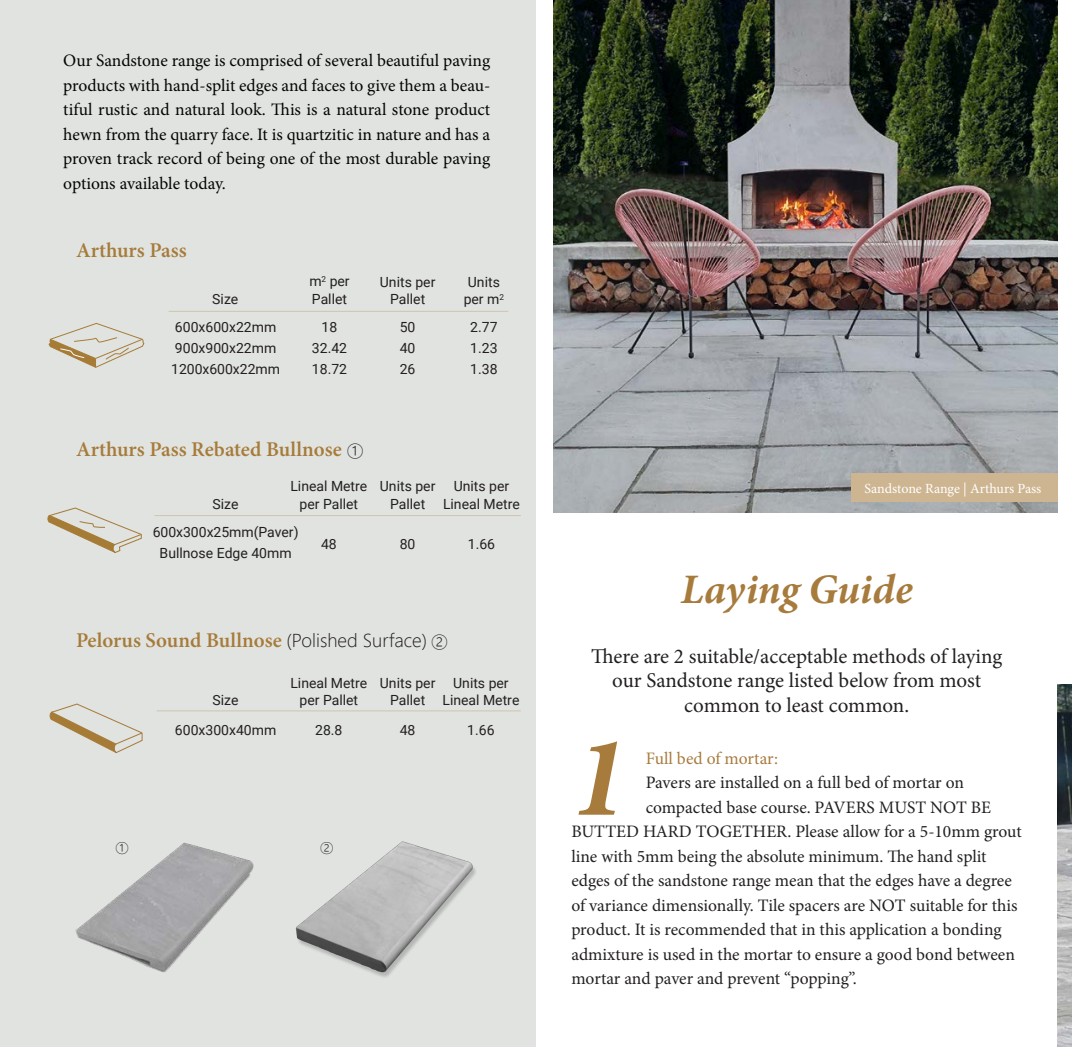
<style>
.page{position:relative;width:1072px;height:1047px;background:#fff}
.page>*{position:absolute;margin:0;border:0;box-sizing:border-box;transform-origin:0 0}
.t1{font:italic 700 115.5px "Minion Pro";color:#a77b3c}
.t2{font:italic 700 42px "Minion Pro";letter-spacing:-.005em;color:#a77b3c}
.t3{font:21px/24.5px "Minion Pro";letter-spacing:-.005em;color:#231f20;text-align:center}
.t4{font:600 21px "Minion Pro";color:#a77b3a}
.t5{font:17.5px/24.5px "Minion Pro";color:#231f20}
.t6{font:17.5px/24.5px "Minion Pro";letter-spacing:-.005em;color:#040503;text-align:justify}
.t7{font:17.5px "Minion Pro";letter-spacing:.005em;color:#a77b3e}
.t8{font:14px "Roboto";color:#231f20}
.t9{font:14px "Minion Pro";letter-spacing:-.005em;color:#fff}
.t10{font:300 14px "Microsoft Jheng Hei";color:#231f20}
.s1{font-family:"Microsoft Jheng Hei";font-weight:300;font-size:17.5px;color:#231f20}
</style>
<div class="page">
<div style="left:0;top:0;width:536px;height:1047px;background:#e0e3e0"></div>
<img style="left:291px;top:824px;width:188px;height:154px">
<img style="left:553px;top:0;width:504px;height:512px">
<img style="left:1057px;top:685px;width:14px;height:362px">
<div style="left:851px;top:474px;width:206px;height:28px;background:#ceb591"></div>
<svg style="left:48px;top:507px;width:94px;height:46px;background:#d5d1c2"></svg>
<svg style="left:50px;top:703px;width:93px;height:50px;background:#d6d2c4"></svg>
<hr style="left:154px;top:515px;width:367px;height:1px;background:#a77b38">
<hr style="left:157px;top:710px;width:364px;height:1px;background:#a77b38">
<svg style="left:49px;top:323px;width:95px;height:45px;background:#d7d2c5"></svg>
<hr style="left:169px;top:311px;width:339px;height:1px;background:#a77b38">
<img style="left:73px;top:824px;width:187px;height:154px">
<p class="t6" style="left:63px;top:48px;width:428px">Our Sandstone range is comprised of several beautiful paving products with hand-split edges and faces to give them a beau&shy;tiful rustic and natural look. This is a natural stone product hewn from the quarry face. It is quartzitic in nature and has a proven track record of being one of the most durable paving options available today.</p>
<p class="t4" style="left:76px;top:236px;width:112px">Arthurs Pass</p>
<p class="t8" style="left:212px;top:290px;width:28px">Size</p>
<p class="t8" style="left:175px;top:317px;width:103px">600x600x22mm</p>
<p class="t8" style="left:175px;top:338px;width:103px">900x900x22mm</p>
<p class="t8" style="left:171px;top:359px;width:110px">1200x600x22mm</p>
<p class="t8" style="left:309px;top:271px;width:42px">m<sup>2</sup> per</p>
<p class="t8" style="left:312px;top:289px;width:37px">Pallet</p>
<p class="t8" style="left:321px;top:318px;width:17px">18</p>
<p class="t8" style="left:312px;top:339px;width:37px">32.42</p>
<p class="t8" style="left:312px;top:360px;width:37px">18.72</p>
<p class="t8" style="left:380px;top:272px;width:57px">Units per</p>
<p class="t8" style="left:390px;top:289px;width:37px">Pallet</p>
<p class="t8" style="left:400px;top:317px;width:17px">50</p>
<p class="t8" style="left:400px;top:338px;width:17px">40</p>
<p class="t8" style="left:400px;top:359px;width:17px">26</p>
<p class="t8" style="left:468px;top:272px;width:34px">Units</p>
<p class="t8" style="left:463px;top:289px;width:42px">per m<sup>2</sup></p>
<p class="t8" style="left:470px;top:318px;width:29px">2.77</p>
<p class="t8" style="left:470px;top:339px;width:29px">1.23</p>
<p class="t8" style="left:470px;top:360px;width:29px">1.38</p>
<p class="t4" style="left:76px;top:434px;width:289px">Arthurs Pass Rebated Bullnose <span class="s1">①</span></p>
<p class="t8" style="left:290px;top:476px;width:78px">Lineal Metre</p>
<p class="t8" style="left:299px;top:494px;width:60px">per Pallet</p>
<p class="t8" style="left:153px;top:522px;width:147px">600x300x25mm(Paver)</p>
<p class="t8" style="left:160px;top:543px;width:133px">Bullnose Edge 40mm</p>
<p class="t8" style="left:212px;top:494px;width:28px">Size</p>
<p class="t8" style="left:321px;top:534px;width:17px">48</p>
<p class="t8" style="left:380px;top:476px;width:57px">Units per</p>
<p class="t8" style="left:390px;top:494px;width:37px">Pallet</p>
<p class="t8" style="left:454px;top:476px;width:57px">Units per</p>
<p class="t8" style="left:443px;top:494px;width:78px">Lineal Metre</p>
<p class="t8" style="left:400px;top:534px;width:17px">80</p>
<p class="t8" style="left:468px;top:534px;width:29px">1.66</p>
<p class="t4" style="left:76px;top:626px;width:374px">Pelorus Sound Bullnose <span class="s1">(Polished Surface) ②</span></p>
<p class="t8" style="left:212px;top:690px;width:28px">Size</p>
<p class="t8" style="left:175px;top:720px;width:103px">600x300x40mm</p>
<p class="t8" style="left:290px;top:673px;width:78px">Lineal Metre</p>
<p class="t8" style="left:299px;top:690px;width:60px">per Pallet</p>
<p class="t8" style="left:315px;top:720px;width:29px">28.8</p>
<p class="t8" style="left:380px;top:673px;width:57px">Units per</p>
<p class="t8" style="left:390px;top:690px;width:37px">Pallet</p>
<p class="t8" style="left:400px;top:720px;width:17px">48</p>
<p class="t8" style="left:453px;top:673px;width:57px">Units per</p>
<p class="t8" style="left:442px;top:690px;width:78px">Lineal Metre</p>
<p class="t8" style="left:467px;top:720px;width:29px">1.66</p>
<p class="t10" style="left:115px;top:838px;width:15px">①</p>
<p class="t10" style="left:320px;top:838px;width:15px">②</p>
<p class="t9" style="left:864px;top:479px;width:178px">Sandstone Range | Arthurs Pass</p>
<p class="t2" style="left:681px;top:559px;width:233px">Laying Guide</p>
<p class="t3" style="left:591px;top:643px;width:413px">There are 2 suitable/acceptable methods of laying our Sandstone range listed below from most common to least common.</p>
<p class="t1" style="left:571px;top:695px;width:59px">1</p>
<p class="t5" style="left:571px;top:819px;width:452px">BUTTED HARD TOGETHER. Please allow for a 5-10mm grout line with 5mm being the absolute minimum. The hand split edges of the sandstone range mean that the edges have a degree of variance dimensionally. Tile spacers are NOT suitable for this product. It is recommended that in this application a bonding admixture is used in the mortar to ensure a good bond between mortar and paver and prevent “popping”.</p>
<p class="t7" style="left:645px;top:746px;width:134px">Full bed of mortar:</p>
<p class="t5" style="left:645px;top:770px;width:347px">Pavers are installed on a full bed of mortar on compacted base course. PAVERS MUST NOT BE</p>
</div>
